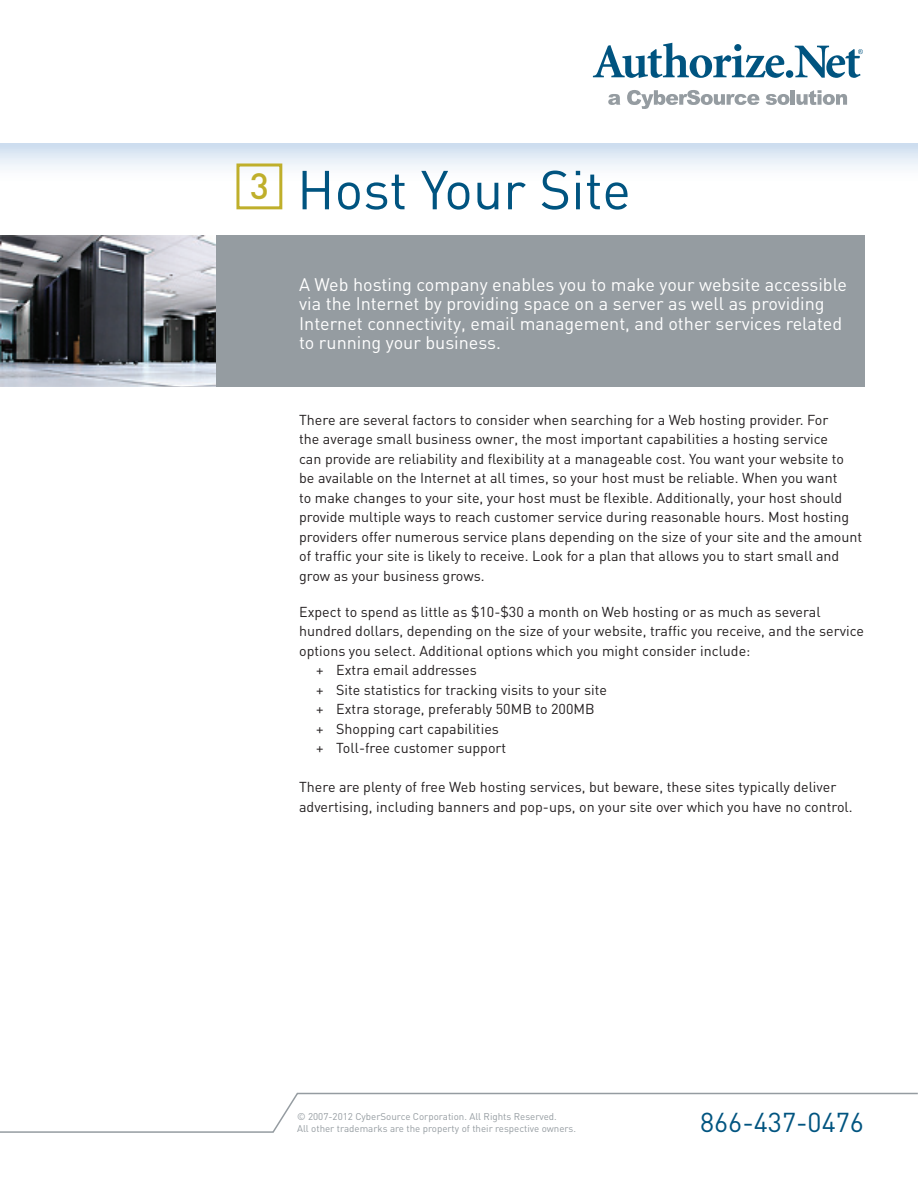
<style>
.page{position:relative;width:918px;height:1188px;background:#fff}
.page>*{position:absolute;margin:0;border:0;box-sizing:border-box;transform-origin:0 0}
.t1{font:54px "DIN";color:#005480}
.t2{font:27px "DIN";color:#005480}
.t3{font:18px/19.5px "DIN";color:#fff}
.t4{font:14.25px/19.5px "DIN";color:#231f20}
.t5{font:9.75px/12px "DIN";color:#959ca1}
</style>
<div class="page">
<svg style="left:0;top:1092px;width:918px;height:41px"></svg>
<svg style="left:593px;top:43px;width:191px;height:35px"></svg>
<div style="left:786px;top:70px;width:7px;height:8px;background:#005480;border-radius:50%"></div>
<svg style="left:795px;top:46px;width:68px;height:32px"></svg>
<svg style="left:608px;top:94px;width:12px;height:11px"></svg>
<svg style="left:627px;top:90px;width:132px;height:19px"></svg>
<svg style="left:766px;top:94px;width:23px;height:11px"></svg>
<hr style="left:791px;top:90px;width:4px;height:15px;background:#959ca1">
<svg style="left:796px;top:90px;width:51px;height:15px"></svg>
<hr style="left:0;top:143px;width:918px;height:2px;background:#959ca1">
<div style="left:0;top:144px;width:918px;height:41px;background:linear-gradient(to bottom,#d1e0f0,#fff)"></div>
<div style="left:2px;top:236px;width:864px;height:151px;background:#959ca1"></div>
<div style="left:236px;top:164px;width:46px;height:45px;border:3px solid #bfaf2b"></div>
<img style="left:0;top:236px;width:216px;height:151px">
<h1 class="t1" style="left:250px;top:156px;width:383px"><sup>3</sup> Host Your Site</h1>
<p class="t3" style="left:299px;top:274px;width:550px">A Web hosting company enables you to make your website accessible via the Internet by providing space on a server as well as providing Internet connectivity, email management, and other services related to running your business.</p>
<p class="t4" style="left:299px;top:410px;width:565px">There are several factors to consider when searching for a Web hosting provider. For<br>the average small business owner, the most important capabilities a hosting service<br>can provide are reliability and flexibility at a manageable cost. You want your website to be available on the Internet at all times, so your host must be reliable. When you want<br>to make changes to your site, your host must be flexible. Additionally, your host should provide multiple ways to reach customer service during reasonable hours. Most hosting providers offer numerous service plans depending on the size of your site and the amount of traffic your site is likely to receive. Look for a plan that allows you to start small and grow as your business grows.</p>
<p class="t4" style="left:299px;top:601px;width:523px">Expect to spend as little as $10-$30 a month on Web hosting or as much as several</p>
<p class="t4" style="left:299px;top:621px;width:566px">hundred dollars, depending on the size of your website, traffic you receive, and the service</p>
<p class="t4" style="left:299px;top:640px;width:453px">options you select. Additional options which you might consider include:</p>
<p class="t4" style="left:316px;top:660px;width:162px">+ Extra email addresses</p>
<p class="t4" style="left:316px;top:679px;width:292px">+ Site statistics for tracking visits to your site</p>
<p class="t4" style="left:316px;top:699px;width:280px">+ Extra storage, preferably 50MB to 200MB</p>
<p class="t4" style="left:316px;top:718px;width:184px">+ Shopping cart capabilities</p>
<p class="t4" style="left:316px;top:738px;width:192px">+ Toll-free customer support</p>
<p class="t4" style="left:299px;top:777px;width:555px">There are plenty of free Web hosting services, but beware, these sites typically deliver advertising, including banners and pop-ups, on your site over which you have no control.</p>
<p class="t5" style="left:297px;top:1110px;width:281px">© 2007-2012 CyberSource Corporation. All Rights Reserved.<br>All other trademarks are the property of their respective owners.</p>
<h2 class="t2" style="left:700px;top:1105px;width:165px">866-437-0476</h2>
</div>
